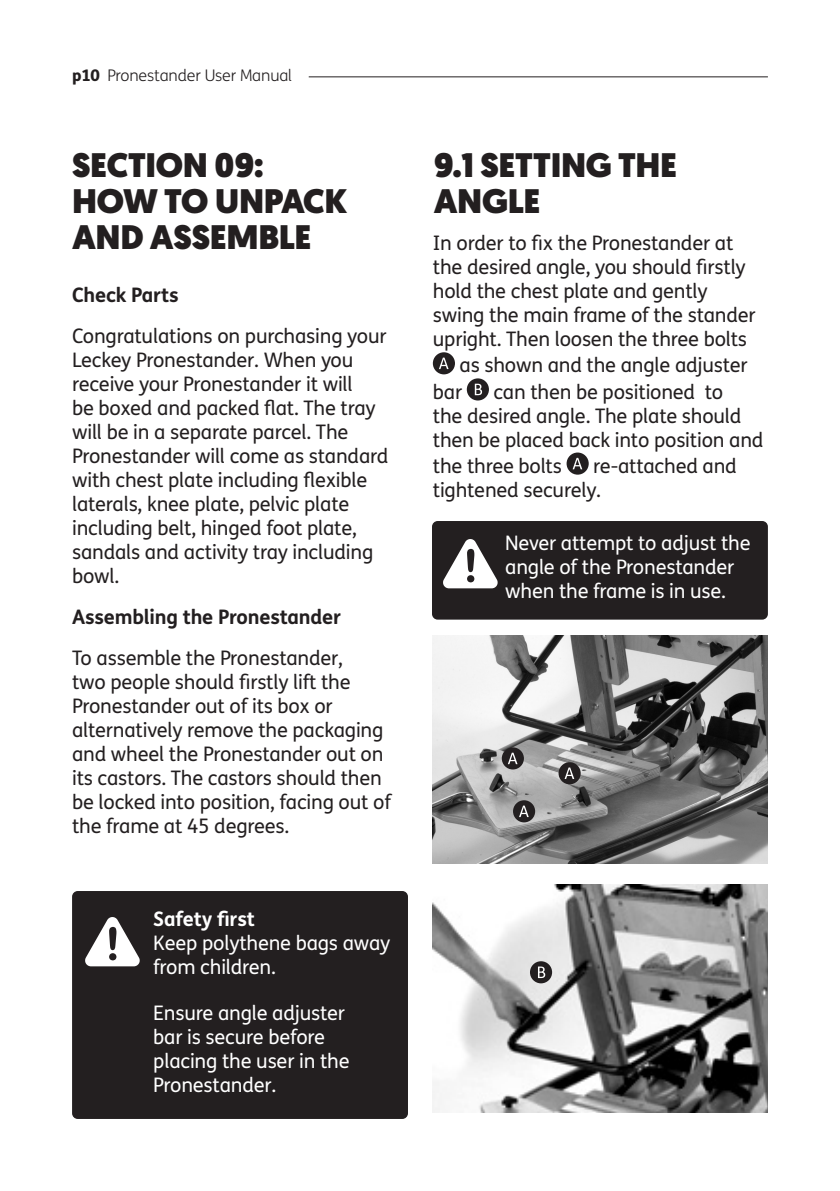
<style>
.page{position:relative;width:840px;height:1191px;background:#fff}
.page>*{position:absolute;margin:0;border:0;box-sizing:border-box;transform-origin:0 0}
.USM_Headings{font:900 34px/36px "Geomanist";letter-spacing:-.01em;color:#231f20}
.t1{font:20px/24px "FS Me";letter-spacing:-.01em;color:#231f20}
.t2{font:20px/24px "FS Me";letter-spacing:-.01em;color:#fff}
.t3{font:700 20px "FS Me";letter-spacing:-.01em;color:#231f20}
.t4{font:700 20px "FS Me";letter-spacing:-.01em;color:#fff}
.t5{font:300 16px "FS Me";letter-spacing:-.01em;color:#231f20}
.s1{font-weight:800}
</style>
<div class="page">
<hr style="left:308px;top:76px;width:459px;height:1px;background:#231f20">
<div style="left:72px;top:891px;width:336px;height:228px;background:#231f20;border-radius:6px"></div>
<svg style="left:85px;top:917px;width:55px;height:49px"></svg>
<div style="left:432px;top:352px;width:22px;height:22px;background:#231f20;border-radius:50%"></div>
<svg style="left:439px;top:357px;width:9px;height:12px"></svg>
<div style="left:466px;top:378px;width:22px;height:22px;background:#231f20;border-radius:50%"></div>
<svg style="left:474px;top:384px;width:8px;height:11px"></svg>
<div style="left:566px;top:452px;width:22px;height:22px;background:#231f20;border-radius:50%"></div>
<svg style="left:572px;top:458px;width:10px;height:11px"></svg>
<img style="left:432px;top:885px;width:335px;height:227px">
<div style="left:529px;top:961px;width:22px;height:22px;background:#231f20;border-radius:50%"></div>
<svg style="left:538px;top:966px;width:7px;height:12px"></svg>
<img style="left:432px;top:635px;width:335px;height:228px">
<div style="left:501px;top:747px;width:22px;height:22px;background:#231f20;border-radius:50%"></div>
<svg style="left:508px;top:752px;width:9px;height:12px"></svg>
<div style="left:512px;top:800px;width:23px;height:22px;background:#231f20;border-radius:50%"></div>
<svg style="left:519px;top:805px;width:9px;height:12px"></svg>
<div style="left:558px;top:762px;width:22px;height:22px;background:#231f20;border-radius:50%"></div>
<svg style="left:564px;top:767px;width:10px;height:12px"></svg>
<div style="left:432px;top:521px;width:335px;height:98px;background:#231f20;border-radius:6px"></div>
<svg style="left:443px;top:539px;width:54px;height:49px"></svg>
<p class="t5" style="left:72px;top:65px;width:221px"><span class="s1">p10</span> Pronestander User Manual</p>
<p class="USM_Headings" style="left:72px;top:148px;width:277px">SECTION 09:<br>HOW TO UNPACK<br>AND ASSEMBLE</p>
<p class="t3" style="left:72px;top:279px;width:108px">Check Parts</p>
<p class="t1" style="left:72px;top:323px;width:317px">Congratulations on purchasing your<br>Leckey Pronestander. When you receive your Pronestander it will<br>be boxed and packed flat. The tray will be in a separate parcel. The<br>Pronestander will come as standard with chest plate including flexible laterals, knee plate, pelvic plate including belt, hinged foot plate, sandals and activity tray including bowl.</p>
<p class="t3" style="left:72px;top:601px;width:270px">Assembling the Pronestander</p>
<p class="t1" style="left:72px;top:645px;width:320px">To assemble the Pronestander,<br>two people should firstly lift the<br>Pronestander out of its box or alternatively remove the packaging and wheel the Pronestander out on its castors. The castors should then be locked into position, facing out of the frame at 45 degrees.</p>
<p class="t4" style="left:153px;top:903px;width:103px">Safety first</p>
<p class="t2" style="left:153px;top:931px;width:238px">Keep polythene bags away from children.</p>
<p class="t2" style="left:153px;top:1000px;width:198px">Ensure angle adjuster bar is secure before placing the user in the<br>Pronestander.</p>
<p class="USM_Headings" style="left:433px;top:148px;width:245px">9.1 SETTING THE<br>ANGLE</p>
<p class="t1" style="left:432px;top:231px;width:324px">In order to fix the Pronestander at the desired angle, you should firstly hold the chest plate and gently swing the main frame of the stander upright. Then loosen the three bolts</p>
<p class="t1" style="left:432px;top:352px;width:316px;line-height:26.2px;text-indent:27px">as shown and the angle adjuster bar</p>
<p class="t1" style="left:432px;top:379px;width:332px;text-indent:61px">can then be positioned to<br>the desired angle. The plate should then be placed back into position and</p>
<p class="t1" style="left:432px;top:453px;width:130px">the three bolts</p>
<p class="t1" style="left:432px;top:453px;width:305px;text-indent:160px">re-attached and tightened securely.</p>
<p class="t2" style="left:505px;top:531px;width:247px">Never attempt to adjust the angle of the Pronestander when the frame is in use.</p>
</div>
